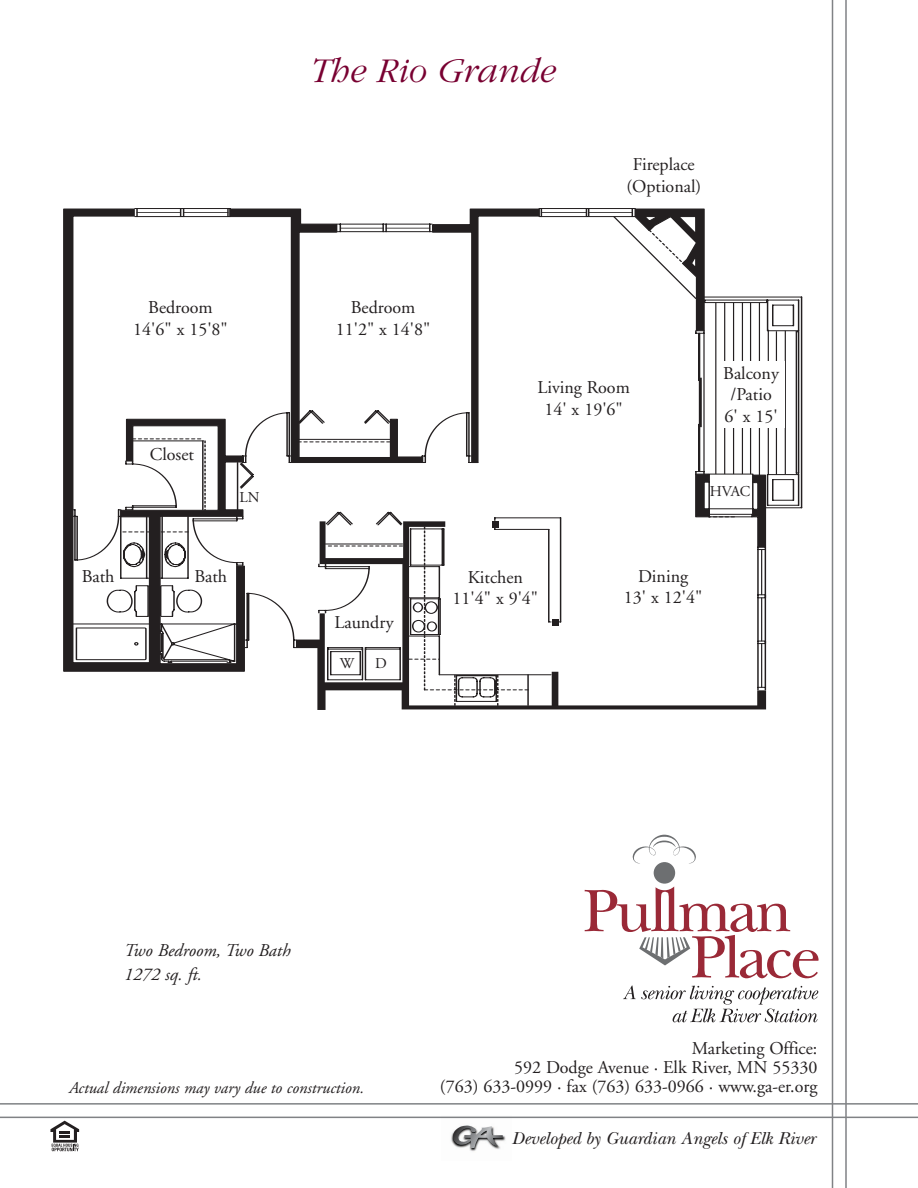
<style>
.page{position:relative;width:918px;height:1188px;background:#fff}
.page>*{position:absolute;margin:0;border:0;box-sizing:border-box;transform-origin:0 0}
.t1{font:italic 300 36px "Garamond";color:#780031}
.t2{font:18px/21.6px "Adobe Garamond";color:#231f20;text-align:center}
.t3{font:italic 18px "New Baskerville";color:#231f20}
.t4{font:italic 18px/24px "Adobe Garamond";color:#231f20}
.t5{font:italic 16.5px "Adobe Garamond";color:#231f20}
.t6{font:15px "Adobe Garamond";letter-spacing:-.005em;color:#231f20}
</style>
<div class="page">
<img style="left:442px;top:1116px;width:69px;height:35px">
<svg style="left:452px;top:1125px;width:51px;height:23px"></svg>
<hr style="left:832px;top:0;width:1px;height:1188px;background:#808285">
<hr style="left:845px;top:0;width:2px;height:1188px;background:#808285">
<hr style="left:0;top:1117px;width:918px;height:1px;background:#808285">
<hr style="left:0;top:1103px;width:918px;height:2px;background:#808285">
<svg style="left:50px;top:1121px;width:29px;height:30px"></svg>
<svg style="left:623px;top:986px;width:195px;height:36px"></svg>
<div style="left:654px;top:862px;width:21px;height:22px;background:#6d6f71;border-radius:50%"></div>
<svg style="left:585px;top:886px;width:234px;height:92px"></svg>
<svg style="left:632px;top:835px;width:64px;height:29px"></svg>
<hr style="left:768px;top:299px;width:31px;height:2px;background:#231f20">
<hr style="left:801px;top:297px;width:1px;height:211px;background:#231f20">
<hr style="left:704px;top:296px;width:98px;height:2px;background:#231f20">
<hr style="left:765px;top:507px;width:37px;height:1px;background:#231f20">
<hr style="left:798px;top:332px;width:1px;height:141px;background:#231f20">
<hr style="left:796px;top:332px;width:1px;height:141px;background:#231f20">
<hr style="left:705px;top:299px;width:62px;height:2px;background:#231f20">
<hr style="left:705px;top:302px;width:62px;height:1px;background:#231f20">
<svg style="left:766px;top:300px;width:33px;height:32px"></svg>
<svg style="left:562px;top:208px;width:192px;height:310px"></svg>
<svg style="left:562px;top:229px;width:123px;height:289px"></svg>
<svg style="left:752px;top:472px;width:47px;height:76px"></svg>
<svg style="left:694px;top:471px;width:40px;height:47px"></svg>
<svg style="left:632px;top:208px;width:73px;height:126px"></svg>
<svg style="left:246px;top:208px;width:316px;height:441px"></svg>
<svg style="left:246px;top:208px;width:178px;height:256px"></svg>
<svg style="left:63px;top:208px;width:183px;height:464px"></svg>
<svg style="left:296px;top:521px;width:470px;height:189px"></svg>
<hr style="left:785px;top:331px;width:1px;height:143px;background:#231f20">
<hr style="left:776px;top:331px;width:1px;height:144px;background:#231f20">
<hr style="left:768px;top:330px;width:1px;height:145px;background:#231f20">
<hr style="left:759px;top:303px;width:1px;height:173px;background:#231f20">
<hr style="left:750px;top:303px;width:1px;height:171px;background:#231f20">
<hr style="left:742px;top:303px;width:1px;height:171px;background:#231f20">
<hr style="left:733px;top:303px;width:1px;height:171px;background:#231f20">
<hr style="left:724px;top:303px;width:1px;height:171px;background:#231f20">
<hr style="left:716px;top:303px;width:1px;height:171px;background:#231f20">
<div style="left:720px;top:361px;width:65px;height:66px;background:#fff"></div>
<h1 class="t1" style="left:311px;top:57px;width:247px">The Rio Grande</h1>
<p class="t2" style="left:626px;top:155px;width:76px">Fireplace (Optional)</p>
<p class="t2" style="left:133px;top:298px;width:96px">Bedroom<br>14'6" x 15'8"</p>
<p class="t2" style="left:150px;top:445px;width:46px">Closet</p>
<p class="t6" style="left:239px;top:492px;width:22px">LN</p>
<p class="t2" style="left:336px;top:299px;width:96px">Bedroom<br>11'2" x 14'8"</p>
<p class="t2" style="left:537px;top:378px;width:94px">Living Room<br>14' x 19'6"</p>
<p class="t2" style="left:723px;top:364px;width:57px">Balcony /Patio<br>6' x 15'</p>
<p class="t6" style="left:710px;top:485px;width:42px">HVAC</p>
<p class="t2" style="left:82px;top:568px;width:34px">Bath</p>
<p class="t2" style="left:194px;top:567px;width:34px">Bath</p>
<p class="t2" style="left:624px;top:567px;width:80px">Dining<br>13' x 12'4"</p>
<p class="t2" style="left:453px;top:568px;width:87px">Kitchen<br>11'4" x 9'4"</p>
<p class="t2" style="left:334px;top:614px;width:61px">Laundry</p>
<p class="t6" style="left:340px;top:657px;width:16px">W</p>
<p class="t6" style="left:375px;top:657px;width:13px">D</p>
<p class="t4" style="left:124px;top:940px;width:168px">Two Bedroom, Two Bath<br>1272 sq. ft.</p>
<p class="t5" style="left:69px;top:1081px;width:297px">Actual dimensions may vary due to construction.</p>
<p class="t2" style="left:440px;top:1040px;width:379px;line-height:18.9px;text-align:right">Marketing Office:<br>592 Dodge Avenue · Elk River, MN 55330<br>(763) 633-0999 · fax (763) 633-0966 · www.ga-er.org</p>
<p class="t3" style="left:512px;top:1132px;width:305px">Developed by Guardian Angels of Elk River</p>
</div>
